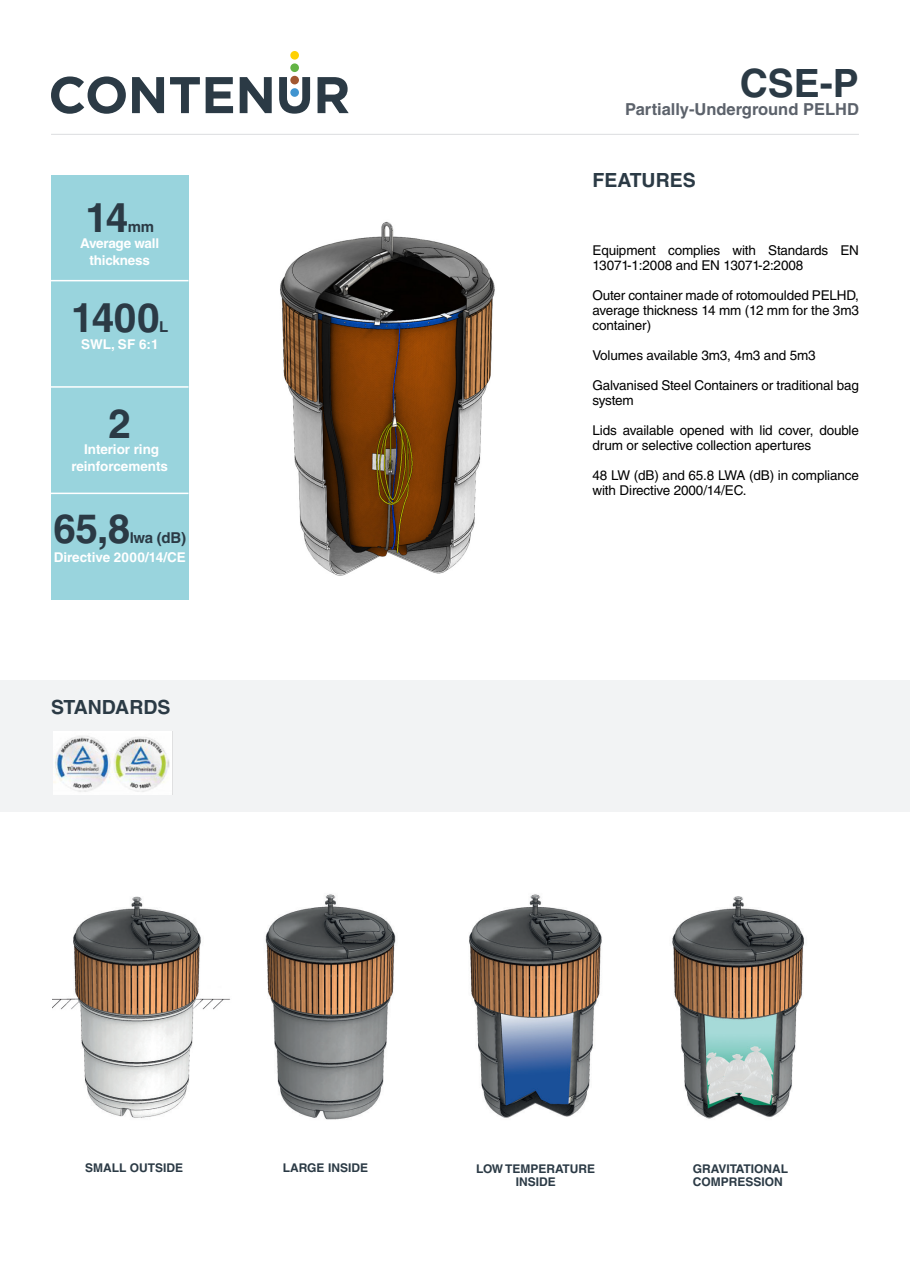
<style>
.page{position:relative;width:910px;height:1280px;background:#fff}
.page>*{position:absolute;margin:0;border:0;box-sizing:border-box;transform-origin:0 0}
.t1{font:700 40.5px "Helvetica LT Std";letter-spacing:-.015em;color:#2b3a45}
.t2{font:700 39px "Helvetica LT Std";color:#2b3a45}
.t3{font:700 19.5px "Helvetica LT Std";color:#2b3a45}
.t4{font:700 16.5px "Helvetica LT Std";color:#5c626b}
.t5{font:700 15px "Helvetica LT Std";letter-spacing:-.02em;color:#2b3a45}
.No_Spacing{font:13.5px/15px "Helvetica LT Std";letter-spacing:-.01em;color:#000}
.t6{font:700 13.5px "Helvetica LT Std";color:#fff}
.t7{font:700 13.5px "Helvetica LT Std";letter-spacing:-.025em;color:#fff}
.t8{font:700 12px/13.5px "Helvetica LT Std";color:#2b3a45;text-align:center}
</style>
<div class="page">
<div style="left:0;top:680px;width:910px;height:132px;background:#f2f3f4"></div>
<svg style="left:51px;top:76px;width:75px;height:38px"></svg>
<svg style="left:132px;top:77px;width:32px;height:36px"></svg>
<svg style="left:170px;top:77px;width:30px;height:36px"></svg>
<svg style="left:206px;top:77px;width:27px;height:36px"></svg>
<svg style="left:240px;top:77px;width:32px;height:36px"></svg>
<svg style="left:318px;top:77px;width:31px;height:36px"></svg>
<svg style="left:279px;top:77px;width:31px;height:37px"></svg>
<div style="left:290px;top:63px;width:9px;height:9px;background:#63b445;border-radius:50%"></div>
<div style="left:290px;top:51px;width:9px;height:9px;background:#fed105;border-radius:50%"></div>
<div style="left:290px;top:88px;width:9px;height:9px;background:#4194d0;border-radius:50%"></div>
<img style="left:280px;top:221px;width:215px;height:355px">
<div style="left:51px;top:494px;width:138px;height:106px;background:#99d4dd"></div>
<div style="left:51px;top:388px;width:138px;height:106px;background:#99d4dd"></div>
<div style="left:51px;top:281px;width:138px;height:107px;background:#99d4dd"></div>
<div style="left:51px;top:175px;width:138px;height:106px;background:#99d4dd"></div>
<hr style="left:48px;top:493px;width:141px;height:1px;background:#fff">
<hr style="left:48px;top:386px;width:141px;height:2px;background:#fff">
<hr style="left:48px;top:280px;width:141px;height:1px;background:#fff">
<img style="left:52px;top:894px;width:752px;height:226px">
<hr style="left:51px;top:134px;width:808px;height:1px;background:#dcdddf">
<img style="left:53px;top:732px;width:120px;height:63px">
<p class="t2" style="left:740px;top:60px;width:121px">CSE-P</p>
<p class="t4" style="left:625px;top:99px;width:235px">Partially-Underground PELHD</p>
<p class="t1" style="left:85px;top:193px;width:45px">14</p>
<p class="t5" style="left:128px;top:217px;width:28px">mm</p>
<p class="t7" style="left:80px;top:235px;width:80px">Average wall</p>
<p class="t6" style="left:90px;top:252px;width:62px">thickness</p>
<p class="t1" style="left:71px;top:293px;width:90px">1400</p>
<p class="t5" style="left:159px;top:318px;width:11px">L</p>
<p class="t6" style="left:81px;top:336px;width:79px">SWL, SF 6:1</p>
<p class="t1" style="left:109px;top:399px;width:24px">2</p>
<p class="t6" style="left:84px;top:441px;width:77px">Interior ring</p>
<p class="t6" style="left:71px;top:458px;width:98px">reinforcements</p>
<p class="t1" style="left:53px;top:504px;width:78px">65,8</p>
<p class="t5" style="left:130px;top:528px;width:58px">lwa (dB)</p>
<p class="t6" style="left:54px;top:549px;width:134px">Directive 2000/14/CE</p>
<p class="t3" style="left:51px;top:695px;width:121px">STANDARDS</p>
<p class="t3" style="left:592px;top:169px;width:105px">FEATURES</p>
<p class="No_Spacing" style="left:592px;top:243px;width:268px">Equipment complies with Standards EN<br>13071-1:2008 and EN 13071-2:2008</p>
<p class="No_Spacing" style="left:592px;top:288px;width:268px;text-align:justify">Outer container made of rotomoulded PELHD, average thickness 14 mm (12 mm for the 3m3 container)</p>
<p class="No_Spacing" style="left:592px;top:348px;width:225px">Volumes available 3m3, 4m3 and 5m3</p>
<p class="No_Spacing" style="left:592px;top:378px;width:268px">Galvanised Steel Containers or traditional bag system</p>
<p class="No_Spacing" style="left:592px;top:423px;width:268px">Lids available opened with lid cover, double drum or selective collection apertures</p>
<p class="No_Spacing" style="left:592px;top:468px;width:268px">48 LW (dB) and 65.8 LWA (dB) in compliance with Directive 2000/14/EC.</p>
<p class="t8" style="left:85px;top:1161px;width:100px">SMALL OUTSIDE</p>
<p class="t8" style="left:283px;top:1161px;width:87px">LARGE INSIDE</p>
<p class="t8" style="left:476px;top:1161px;width:120px">LOW TEMPERATURE<br>INSIDE</p>
<p class="t8" style="left:693px;top:1161px;width:97px">GRAVITATIONAL</p>
<p class="t8" style="left:693px;top:1175px;width:92px">COMPRESSION</p>
</div>
